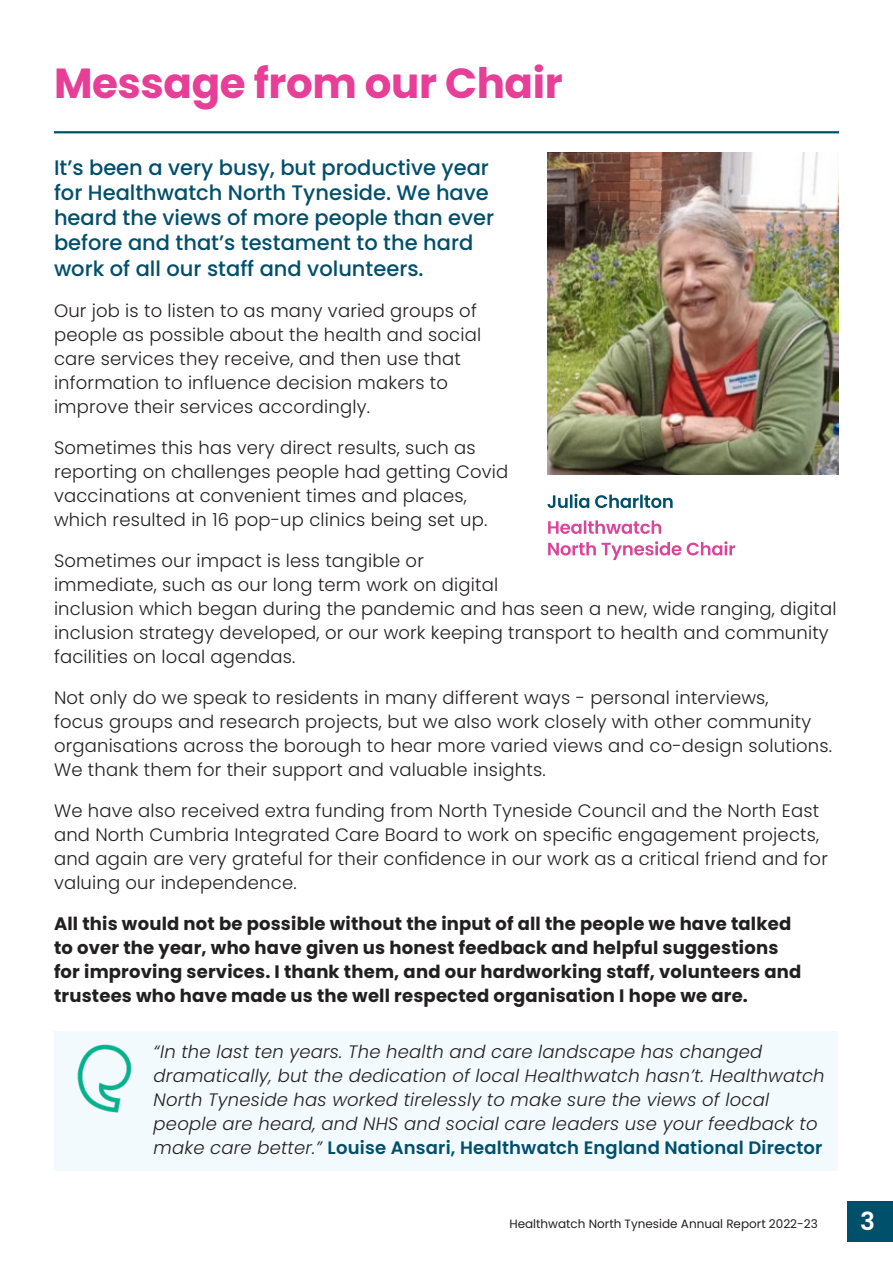
<style>
.page{position:relative;width:893px;height:1263px;background:#fff}
.page>*{position:absolute;margin:0;border:0;box-sizing:border-box;transform-origin:0 0}
.t1{font:700 42px "Poppins";letter-spacing:-.01em;color:#e73e97}
.t2{font:600 24.9px "Poppins";color:#fff}
.t3{font:500 21px/25.2px "Poppins";color:#004f6b}
.t4{font:300 18px/24px "Poppins";letter-spacing:.01em;color:#231f20}
.t5{font:italic 300 18px/24px "Poppins";letter-spacing:.01em;color:#231f20}
.t6{font:700 18px/24px "Poppins";letter-spacing:.01em;color:#231f20}
.t7{font:12px "Poppins";color:#231f20}
.s1{font-weight:600;font-style:normal;color:#004f6b}
</style>
<div class="page">
<div style="left:848px;top:1201px;width:45px;height:40px;background:#004f6b"></div>
<img style="left:547px;top:153px;width:292px;height:321px">
<hr style="left:54px;top:131px;width:785px;height:2px;background:#004f6b">
<svg style="left:548px;top:541px;width:187px;height:19px"></svg>
<svg style="left:548px;top:520px;width:113px;height:14px"></svg>
<svg style="left:547px;top:494px;width:126px;height:14px"></svg>
<div style="left:54px;top:1030px;width:784px;height:140px;background:#f2fafd"></div>
<img style="left:77px;top:1044px;width:55px;height:69px">
<h1 class="t1" style="left:54px;top:59px;width:510px">Message from our Chair</h1>
<p class="t3" style="left:54px;top:155px;width:442px">It’s been a very busy, but productive year for Healthwatch North Tyneside. We have heard the views of more people than ever before and that’s testament to the hard work of all our staff and volunteers.</p>
<p class="t4" style="left:54px;top:298px;width:429px">Our job is to listen to as many varied groups of people as possible about the health and social care services they receive, and then use that information to influence decision makers to improve their services accordingly.</p>
<p class="t4" style="left:54px;top:435px;width:456px">Sometimes this has very direct results, such as reporting on challenges people had getting Covid vaccinations at convenient times and places, which resulted in 16 pop-up clinics being set up.</p>
<p class="t4" style="left:54px;top:548px;width:784px">Sometimes our impact is less tangible or<br>immediate, such as our long term work on digital<br>inclusion which began during the pandemic and has seen a new, wide ranging, digital inclusion strategy developed, or our work keeping transport to health and community facilities on local agendas.</p>
<p class="t4" style="left:54px;top:685px;width:780px">Not only do we speak to residents in many different ways - personal interviews,<br>focus groups and research projects, but we also work closely with other community organisations across the borough to hear more varied views and co-design solutions.<br>We thank them for their support and valuable insights.</p>
<p class="t4" style="left:54px;top:798px;width:775px">We have also received extra funding from North Tyneside Council and the North East and North Cumbria Integrated Care Board to work on specific engagement projects, and again are very grateful for their confidence in our work as a critical friend and for valuing our independence.</p>
<p class="t6" style="left:54px;top:911px;width:749px">All this would not be possible without the input of all the people we have talked to over the year, who have given us honest feedback and helpful suggestions for improving services. I thank them, and our hardworking staff, volunteers and trustees who have made us the well respected organisation I hope we are.</p>
<p class="t5" style="left:154px;top:1040px;width:672px">“In the last ten years. The health and care landscape has changed dramatically, but the dedication of local Healthwatch hasn’t. Healthwatch North Tyneside has worked tirelessly to make sure the views of local people are heard, and NHS and social care leaders use your feedback to make care better.” <span class="s1">Louise Ansari, Healthwatch England National Director</span></p>
<p class="t7" style="left:509px;top:1216px;width:310px">Healthwatch North Tyneside Annual Report 2022-23</p>
<h2 class="t2" style="left:860px;top:1207px;width:16px">3</h2>
</div>
